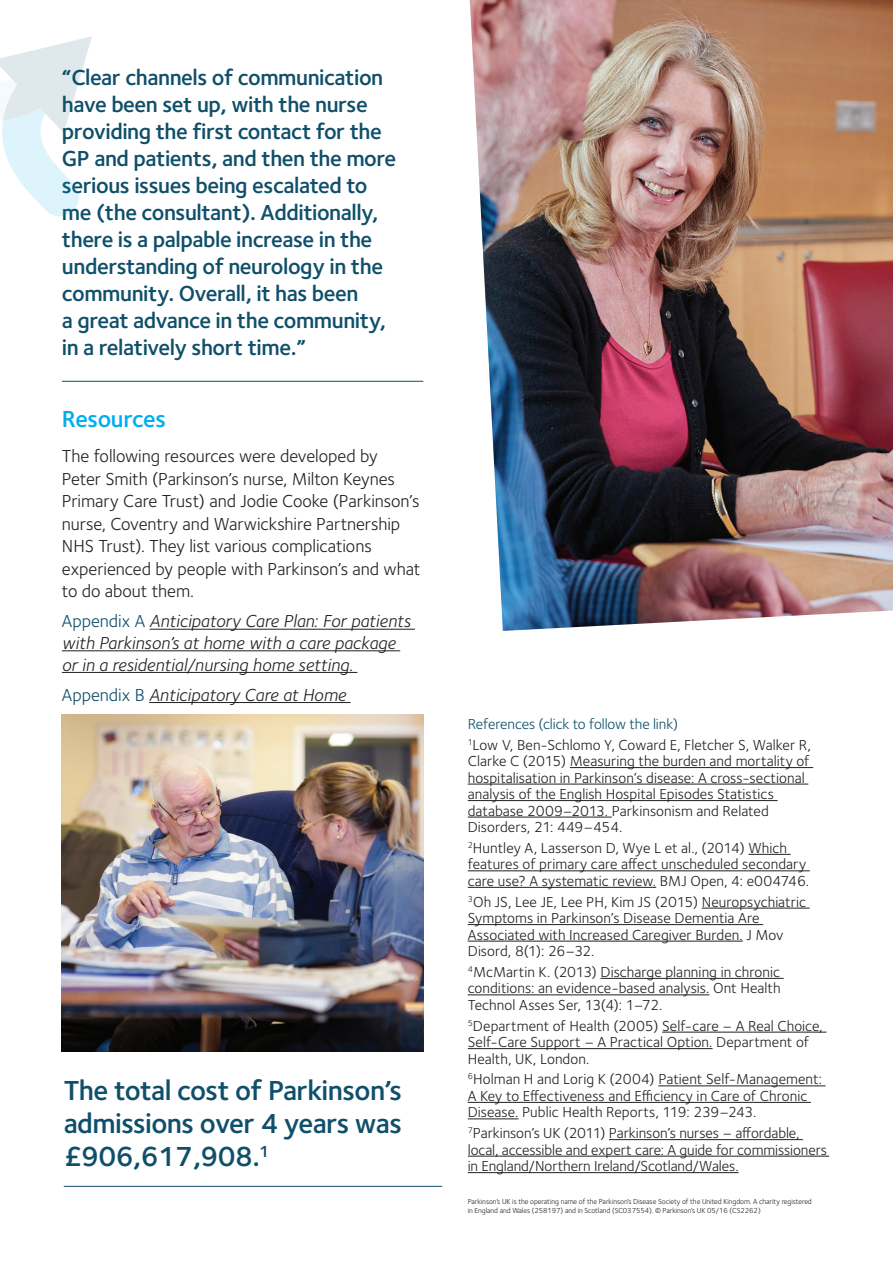
<style>
.page{position:relative;width:893px;height:1263px;background:#fff}
.page>*{position:absolute;margin:0;border:0;box-sizing:border-box;transform-origin:0 0}
.t1{font:600 28.5px/33px "Foundry Sterling";letter-spacing:-.02em;color:#0f4f6a;text-align:justify}
.t2{font:600 24px "Foundry Sterling";letter-spacing:-.015em;color:#00aeef}
.t3{font:600 22.5px/27px "Foundry Sterling";letter-spacing:-.02em;color:#0f4f6a}
.t4{font:18px/22.5px "Foundry Sterling";letter-spacing:-.005em;color:#231f20}
.t5{font:italic 18px/21.6px "Foundry Sterling";color:#231f20}
.t6{font:15px/16.5px "Foundry Sterling";color:#231f20}
.t7{font:7.5px/9px "Foundry Sterling";letter-spacing:-.01em;color:#231f20}
.s1{font-style:normal;color:#0f4f6a}
.s2{color:#0f4f6a}
</style>
<div class="page">
<img style="left:470px;top:0;width:423px;height:631px">
<hr style="left:150px;top:629px;width:265px;height:1px;background:#231f20">
<hr style="left:62px;top:650px;width:338px;height:1px;background:#231f20">
<hr style="left:62px;top:672px;width:295px;height:1px;background:#231f20">
<hr style="left:149px;top:702px;width:202px;height:1px;background:#231f20">
<hr style="left:62px;top:381px;width:361px;height:1px;background:#0f4f6a">
<hr style="left:64px;top:1186px;width:378px;height:1px;background:#0f4f6a">
<svg style="left:40px;top:178px;width:39px;height:39px"></svg>
<svg style="left:0;top:36px;width:92px;height:175px"></svg>
<hr style="left:570px;top:767px;width:243px;height:1px;background:#231f20">
<hr style="left:468px;top:784px;width:340px;height:1px;background:#231f20">
<hr style="left:468px;top:800px;width:310px;height:1px;background:#231f20">
<hr style="left:468px;top:817px;width:144px;height:1px;background:#231f20">
<hr style="left:748px;top:854px;width:43px;height:1px;background:#231f20">
<hr style="left:468px;top:870px;width:342px;height:1px;background:#231f20">
<hr style="left:468px;top:887px;width:188px;height:1px;background:#231f20">
<hr style="left:702px;top:908px;width:108px;height:1px;background:#231f20">
<hr style="left:468px;top:924px;width:295px;height:1px;background:#231f20">
<hr style="left:468px;top:941px;width:275px;height:1px;background:#231f20">
<hr style="left:600px;top:978px;width:184px;height:1px;background:#231f20">
<hr style="left:468px;top:994px;width:241px;height:1px;background:#231f20">
<hr style="left:662px;top:1032px;width:164px;height:1px;background:#231f20">
<hr style="left:468px;top:1048px;width:245px;height:1px;background:#231f20">
<hr style="left:658px;top:1085px;width:168px;height:1px;background:#231f20">
<hr style="left:468px;top:1102px;width:343px;height:1px;background:#231f20">
<hr style="left:468px;top:1118px;width:50px;height:1px;background:#231f20">
<hr style="left:609px;top:1139px;width:194px;height:1px;background:#231f20">
<hr style="left:468px;top:1156px;width:361px;height:1px;background:#231f20">
<hr style="left:468px;top:1172px;width:271px;height:1px;background:#231f20">
<img style="left:62px;top:714px;width:361px;height:337px">
<p class="t3" style="left:62px;top:65px;width:336px">“Clear channels of communication have been set up, with the nurse providing the first contact for the GP and patients, and then the more serious issues being escalated to me (the consultant). Additionally, there is a palpable increase in the understanding of neurology in the community. Overall, it has been<br>a great advance in the community, in a relatively short time.”</p>
<h2 class="t2" style="left:62px;top:405px;width:106px">Resources</h2>
<p class="t4" style="left:62px;top:445px;width:360px">The following resources were developed by Peter Smith (Parkinson’s nurse, Milton Keynes Primary Care Trust) and Jodie Cooke (Parkinson’s nurse, Coventry and Warwickshire Partnership NHS Trust). They list various complications experienced by people with Parkinson’s and what to do about them.</p>
<p class="t5" style="left:62px;top:610px;width:350px"><span class="s1">Appendix A</span> Anticipatory Care Plan: For patients with Parkinson’s at home with a care package or in a residential/nursing home setting.</p>
<p class="t5" style="left:62px;top:684px;width:286px"><span class="s1">Appendix B</span> Anticipatory Care at Home</p>
<h1 class="t1" style="left:64px;top:1075px;width:340px">The total cost of Parkinson’s admissions over 4 years was £906,617,908.<sup>1</sup></h1>
<p class="t6" style="left:468px;top:713px;width:345px;line-height:20.7px"><span class="s2">References (click to follow the link)<br></span><sup>1</sup>Low V, Ben-Schlomo Y, Coward E, Fletcher S, Walker R,</p>
<p class="t6" style="left:468px;top:753px;width:343px">Clarke C (2015) Measuring the burden and mortality of hospitalisation in Parkinson’s disease: A cross-sectional analysis of the English Hospital Episodes Statistics database 2009–2013. Parkinsonism and Related Disorders, 21: 449–454.</p>
<p class="t6" style="left:468px;top:840px;width:343px"><sup>2</sup>Huntley A, Lasserson D, Wye L et al., (2014) Which features of primary care affect unscheduled secondary care use? A systematic review. BMJ Open, 4: e004746.</p>
<p class="t6" style="left:468px;top:893px;width:340px"><sup>3</sup>Oh JS, Lee JE, Lee PH, Kim JS (2015) Neuropsychiatric Symptoms in Parkinson’s Disease Dementia Are Associated with Increased Caregiver Burden. J Mov Disord, 8(1): 26–32.</p>
<p class="t6" style="left:468px;top:964px;width:314px;text-align:justify"><sup>4</sup>McMartin K. (2013) Discharge planning in chronic conditions: an evidence-based analysis. Ont Health Technol Asses Ser, 13(4): 1–72.</p>
<p class="t6" style="left:468px;top:1017px;width:357px"><sup>5</sup>Department of Health (2005) Self-care – A Real Choice,<br>Self-Care Support – A Practical Option. Department of<br>Health, UK, London.</p>
<p class="t6" style="left:468px;top:1071px;width:356px"><sup>6</sup>Holman H and Lorig K (2004) Patient Self-Management:<br>A Key to Effectiveness and Efficiency in Care of Chronic<br>Disease. Public Health Reports, 119: 239–243.</p>
<p class="t6" style="left:468px;top:1125px;width:361px"><sup>7</sup>Parkinson’s UK (2011) Parkinson’s nurses – affordable, local, accessible and expert care: A guide for commissioners in England/Northern Ireland/Scotland/Wales.</p>
<p class="t7" style="left:468px;top:1197px;width:346px">Parkinson’s UK is the operating name of the Parkinson’s Disease Society of the United Kingdom. A charity registered in England and Wales (258197) and in Scotland (SC037554). © Parkinson’s UK 05/16 (CS2262)</p>
</div>
